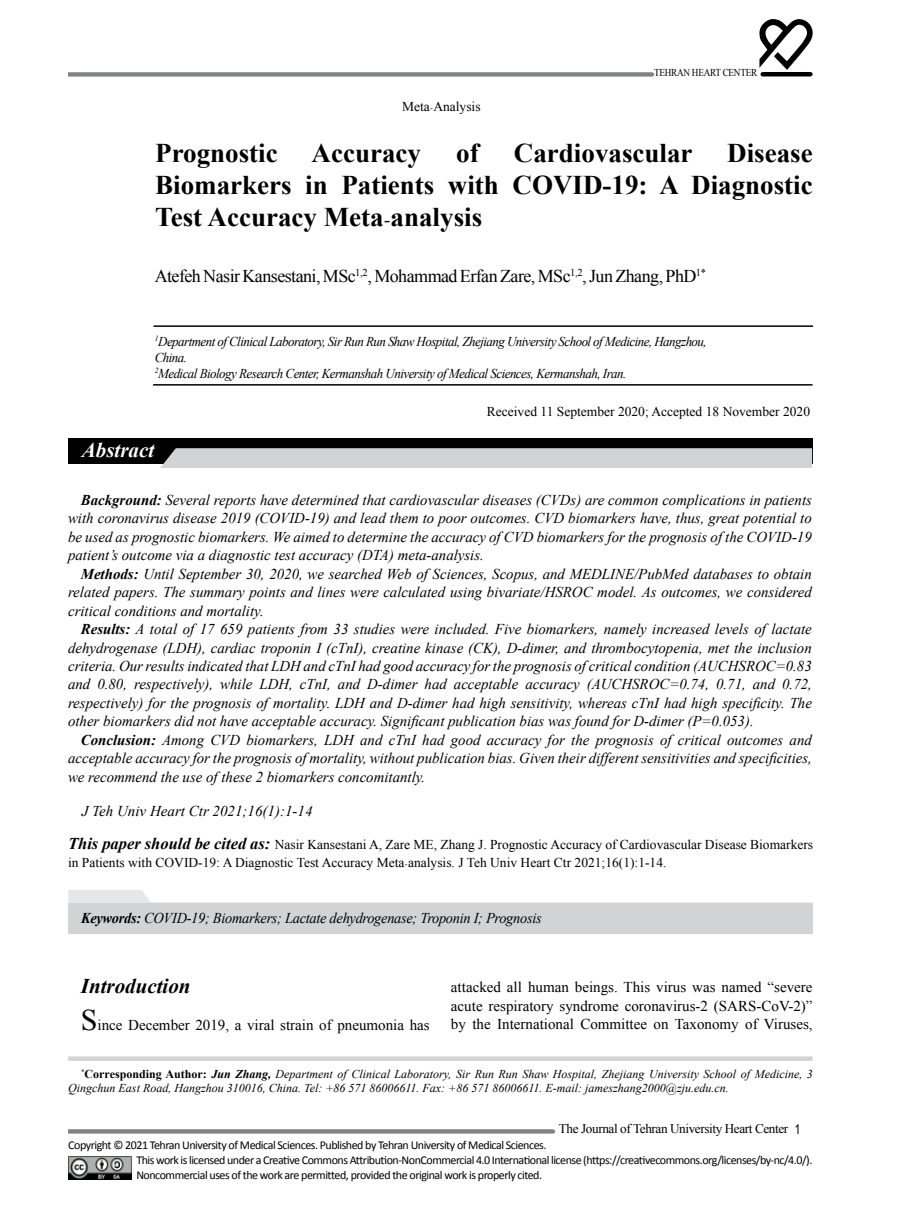
<style>
.page{position:relative;width:902px;height:1208px;background:#fff}
.page>*{position:absolute;margin:0;border:0;box-sizing:border-box;transform-origin:0 0}
.t1{font:700 27px/32.4px "Times New Roman";color:#000;text-align:justify}
.t2{font:italic 700 21px "Times New Roman";color:#000}
.t3{font:italic 700 21px "Times New Roman";color:#fff}
.t4{font:18px "Times New Roman";letter-spacing:-.03em;color:#000}
.t5{font:italic 15px/18.5px "Times New Roman";color:#000;text-align:justify}
.t6{font:15px/18.5px "Times New Roman";color:#000;text-align:justify}
.t7{font:italic 15px "Times New Roman";letter-spacing:-.02em;color:#000;scale:.96 1}
.t8{font:13.5px/18.5px "Times New Roman";color:#000}
.t9{font:italic 13.5px/16.2px "Times New Roman";letter-spacing:-.04em;color:#000;scale:.96 1}
.t10{font:13.2px "Times New Roman";letter-spacing:-.03em;color:#000}
.t11{font:12px/15px "Calibri";letter-spacing:-.04em;color:#000}
.t12{font:italic 12px/14.4px "Times New Roman";color:#000}
.t13{font:10.5px "Times New Roman";letter-spacing:-.03em;color:#000;scale:.88 1}
.s1{font-family:"Adobe Arabic"}
.s2{font-weight:700}
.s3{font-weight:700;font-style:italic;font-size:16.5px}
.s4{font-size:30px}
.s5{font-weight:700;font-style:normal}
.s6{font-family:"Arial Narrow";font-size:13.5px}
</style>
<div class="page">
<svg style="left:68px;top:72px;width:587px;height:5px;background:#909295"></svg>
<svg style="left:759px;top:19px;width:53px;height:51px"></svg>
<hr style="left:762px;top:72px;width:48px;height:4px;background:#000">
<svg style="left:68px;top:1129px;width:488px;height:4px;background:#87898c"></svg>
<div style="left:68px;top:1056px;width:744px;height:5px;background:#d1d3d4"></div>
<img style="left:68px;top:1156px;width:64px;height:23px">
<hr style="left:153px;top:325px;width:659px;height:2px;background:#000">
<hr style="left:153px;top:384px;width:659px;height:1px;background:#000">
<div style="left:68px;top:438px;width:744px;height:26px;background:#000"></div>
<div style="left:160px;top:448px;width:652px;height:20px;background:#d1d3d4"></div>
<svg style="left:68px;top:890px;width:744px;height:13px"></svg>
<div style="left:68px;top:903px;width:744px;height:30px;background:#d1d3d4"></div>
<p class="t8" style="left:402px;top:97px;width:80px">Meta<span class="s1">‐</span>Analysis</p>
<p class="t13" style="left:654px;top:66px;width:119px">TEHRAN HEART CENTER</p>
<h1 class="t1" style="left:155px;top:136px;width:659px;text-indent:572px">Disease Biomarkers in Patients with COVID-19: A Diagnostic Test Accuracy Meta<span class="s1">‐</span>analysis</h1>
<p class="t4" style="left:155px;top:264px;width:553px">Atefeh Nasir Kansestani, MSc<sup>1,2</sup>, Mohammad Erfan Zare, MSc<sup>1,2</sup>, Jun Zhang, PhD<sup>1*</sup></p>
<h1 class="t1" style="left:155px;top:136px;width:267px">Prognostic Accuracy</h1>
<h1 class="t1" style="left:456px;top:136px;width:24px">of</h1>
<h1 class="t1" style="left:514px;top:136px;width:180px">Cardiovascular</h1>
<p class="t9" style="left:155px;top:332px;width:576px"><sup>1</sup>Department of Clinical Laboratory, Sir Run Run Shaw Hospital, Zhejiang University School of Medicine, Hangzhou,<br>China.<br><sup>2</sup>Medical Biology Research Center, Kermanshah University of Medical Sciences, Kermanshah, Iran.</p>
<h2 class="t3" style="left:82px;top:435px;width:74px">Abstract</h2>
<p class="t8" style="left:487px;top:402px;width:325px">Received 11 September 2020; Accepted 18 November 2020</p>
<p class="t5" style="left:68px;top:490px;width:745px;text-indent:13px"><span class="s2">Background:</span> Several reports have determined that cardiovascular diseases (CVDs) are common complications in patients with coronavirus disease 2019 (COVID-19) and lead them to poor outcomes. CVD biomarkers have, thus, great potential to be used as prognostic biomarkers. We aimed to determine the accuracy of CVD biomarkers for the prognosis of the COVID-19 patient’s outcome via a diagnostic test accuracy (DTA) meta-analysis.</p>
<p class="t5" style="left:68px;top:564px;width:745px;text-indent:13px"><span class="s2">Methods:</span> Until September 30, 2020, we searched Web of Sciences, Scopus, and MEDLINE/PubMed databases to obtain related papers. The summary points and lines were calculated using bivariate/HSROC model. As outcomes, we considered critical conditions and mortality.</p>
<p class="t5" style="left:68px;top:619px;width:745px;text-indent:13px"><span class="s2">Results:</span> A total of 17 659 patients from 33 studies were included. Five biomarkers, namely increased levels of lactate dehydrogenase (LDH), cardiac troponin I (cTnI), creatine kinase (CK), D-dimer, and thrombocytopenia, met the inclusion criteria. Our results indicated that LDH and cTnI had good accuracy for the prognosis of critical condition (AUCHSROC=0.83 and 0.80, respectively), while LDH, cTnI, and D-dimer had acceptable accuracy (AUCHSROC=0.74, 0.71, and 0.72, respectively) for the prognosis of mortality. LDH and D-dimer had high sensitivity, whereas cTnI had high specificity. The other biomarkers did not have acceptable accuracy. Significant publication bias was found for D-dimer (P=0.053).</p>
<p class="t5" style="left:68px;top:730px;width:745px;text-indent:13px"><span class="s2">Conclusion:</span> Among CVD biomarkers, LDH and cTnI had good accuracy for the prognosis of critical outcomes and acceptable accuracy for the prognosis of mortality, without publication bias. Given their different sensitivities and specificities, we recommend the use of these 2 biomarkers concomitantly.</p>
<p class="t5" style="left:82px;top:801px;width:232px">J Teh Univ Heart Ctr 2021;16(1):1-14</p>
<p class="t8" style="left:68px;top:835px;width:746px"><span class="s3">This paper should be cited as:</span> Nasir Kansestani A, Zare ME, Zhang J. Prognostic Accuracy of Cardiovascular Disease Biomarkers in Patients with COVID-19: A Diagnostic Test Accuracy Meta<span class="s1">‐</span>analysis. J Teh Univ Heart Ctr 2021;16(1):1-14.</p>
<p class="t7" style="left:81px;top:907px;width:481px"><span class="s2">Keywords:</span> COVID-19; Biomarkers; Lactate dehydrogenase; Troponin I; Prognosis</p>
<h2 class="t2" style="left:81px;top:971px;width:111px">Introduction</h2>
<p class="t6" style="left:81px;top:1015px;width:350px"><span class="s4">S</span>ince December 2019, a viral strain of pneumonia has</p>
<p class="t6" style="left:451px;top:978px;width:363px">attacked all human beings. This virus was named “severe acute respiratory syndrome coronavirus-2 (SARS-CoV-2)” by the International Committee on Taxonomy of Viruses,</p>
<p class="t12" style="left:68px;top:1066px;width:746px;text-indent:13px"><sup>*</sup><span class="s5">Corresponding Author:</span> <span class="s2">Jun Zhang,</span> Department of Clinical Laboratory, Sir Run Run Shaw Hospital, Zhejiang University School of Medicine, 3<br>Qingchun East Road, Hangzhou 310016, China. Tel: +86 571 86006611. Fax: +86 571 86006611. E-mail: jameszhang2000@zju.edu.cn.</p>
<p class="t10" style="left:559px;top:1119px;width:243px">The Journal of Tehran University Heart Center <span class="s6">1</span></p>
<p class="t11" style="left:136px;top:1137px;width:677px;text-indent:-68px">Copyright © 2021 Tehran University of Medical Sciences. Published by Tehran University of Medical Sciences.<br>This work is licensed under a Creative Commons Attribution-NonCommercial 4.0 International license (https://creativecommons.org/licenses/by-nc/4.0/).<br>Noncommercial uses of the work are permitted, provided the original work is properly cited.</p>
</div>
